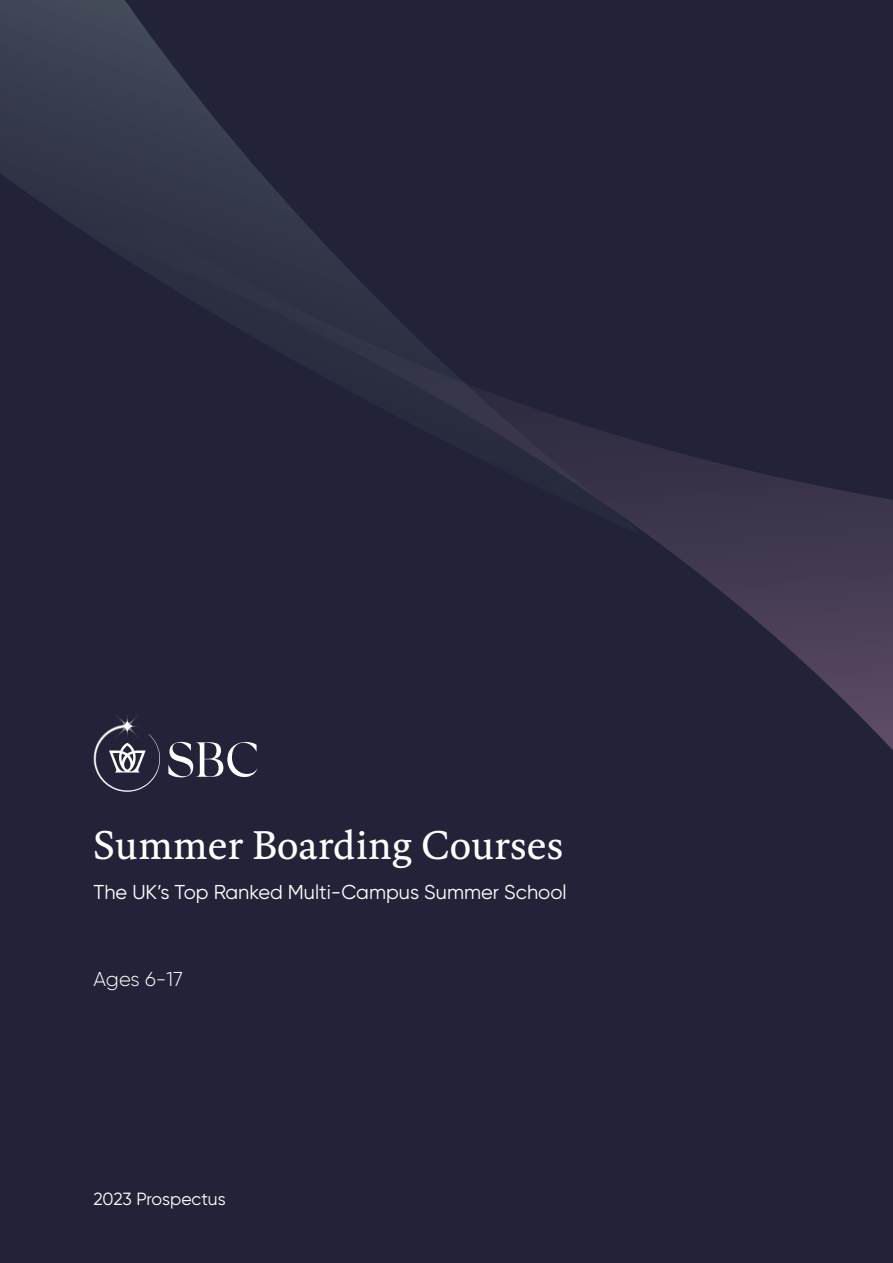
<style>
.page{position:relative;width:893px;height:1263px;background:#222338}
.page>*{position:absolute;margin:0;border:0;box-sizing:border-box;transform-origin:0 0}
.t1{font:40.5px "Kievit Serif";color:#fff}
.t2{font:20.1px "Gilroy";color:#fff}
.t3{font:300 20.1px "Gilroy";letter-spacing:-.005em;color:#fff}
.t4{font:17.7px "Gilroy";letter-spacing:-.005em;color:#fff}
</style>
<div class="page">
<div style="left:86px;top:199px;width:807px;height:1061px;background:#222338"></div>
<svg style="left:0;top:0;width:637px;height:533px;background:#26283c"></svg>
<svg style="left:168px;top:742px;width:90px;height:35px"></svg>
<svg style="left:93px;top:714px;width:68px;height:78px;background:#404153"></svg>
<h1 class="t1" style="left:94px;top:819px;width:471px">Summer Boarding Courses</h1>
<p class="t2" style="left:94px;top:879px;width:475px">The UK’s Top Ranked Multi-Campus Summer School</p>
<p class="t3" style="left:94px;top:966px;width:91px">Ages 6-17</p>
<p class="t4" style="left:94px;top:1187px;width:134px">2023 Prospectus</p>
</div>
